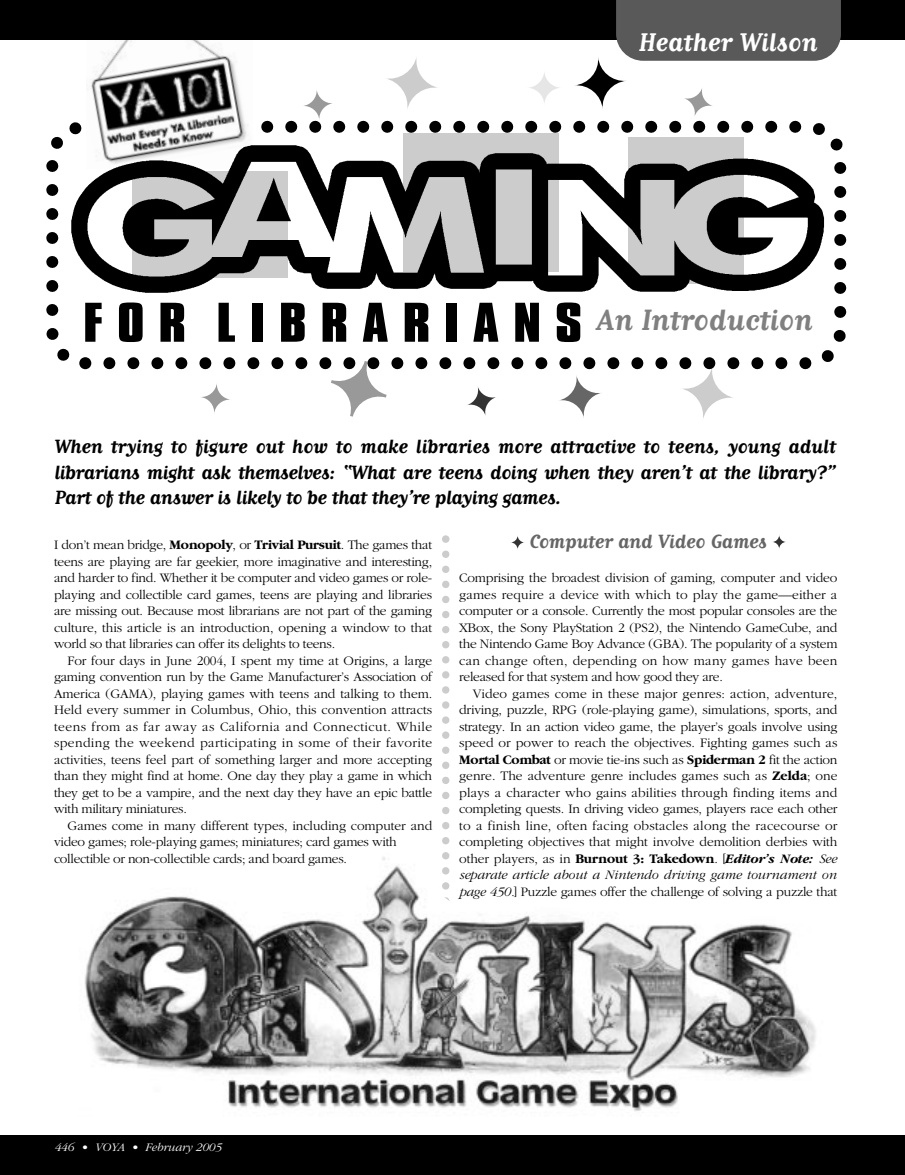
<style>
.page{position:relative;width:905px;height:1175px;background:#fff}
.page>*{position:absolute;margin:0;border:0;box-sizing:border-box;transform-origin:0 0}
.t1{font:700 34.5px "Matrix Script";color:#808080}
.t2{font:700 30px "Matrix Script";color:#fff}
.t3{font:700 22.5px/25.5px "Matrix Script";letter-spacing:-.02em;color:#000;text-align:justify}
.t4{font:700 22.5px "Matrix Script";letter-spacing:-.01em;color:#666}
.t5{font:300 13.5px/16.5px "Garamond";letter-spacing:-.02em;color:#000;text-align:justify}
.t6{font:italic 300 12px "Garamond";color:#fff}
.s1{font-family:"Compacta BT";font-size:48px;color:#000}
.s2{font-weight:700}
.s3{font-weight:700;font-style:italic}
.s4{font-style:italic}
</style>
<div class="page">
<svg style="left:331px;top:377px;width:55px;height:39px"></svg>
<svg style="left:680px;top:365px;width:55px;height:56px"></svg>
<svg style="left:57px;top:120px;width:786px;height:257px"></svg>
<svg style="left:79px;top:357px;width:12px;height:12px"></svg>
<img style="left:86px;top:39px;width:166px;height:83px">
<svg style="left:442px;top:535px;width:7px;height:310px"></svg>
<img style="left:46px;top:122px;width:801px;height:219px">
<svg style="left:574px;top:57px;width:52px;height:52px"></svg>
<svg style="left:683px;top:87px;width:30px;height:30px"></svg>
<svg style="left:384px;top:55px;width:55px;height:56px"></svg>
<svg style="left:558px;top:374px;width:44px;height:45px"></svg>
<svg style="left:200px;top:382px;width:31px;height:32px"></svg>
<svg style="left:466px;top:386px;width:31px;height:30px"></svg>
<svg style="left:526px;top:70px;width:35px;height:35px"></svg>
<svg style="left:302px;top:89px;width:32px;height:31px"></svg>
<img style="left:84px;top:852px;width:732px;height:259px">
<svg style="left:510px;top:535px;width:15px;height:14px"></svg>
<svg style="left:772px;top:535px;width:14px;height:14px"></svg>
<div style="left:0;top:0;width:904px;height:39px;background:#000"></div>
<div style="left:616px;top:0;width:224px;height:61px;background:#595959"></div>
<div style="left:0;top:1135px;width:904px;height:39px;background:#000"></div>
<h2 class="t2" style="left:638px;top:33px;width:180px">Heather Wilson</h2>
<h1 class="t1" style="left:83px;top:309px;width:731px"><span class="s1">FOR LIBRARIANS</span>An Introduction</h1>
<h3 class="t3" style="left:54px;top:436px;width:783px">When trying to figure out how to make libraries more attractive to teens, young adult librarians might ask themselves: “What are teens doing when they aren’t at the library?” Part of the answer is likely to be that they’re playing games.</h3>
<p class="t5" style="left:54px;top:538px;width:380px">I don’t mean bridge, <span class="s2">Monopoly</span>, or <span class="s2">Trivial Pursuit</span>. The games that teens are playing are far geekier, more imaginative and interesting, and harder to find. Whether it be computer and video games or role&shy;playing and collectible card games, teens are playing and libraries are missing out. Because most librarians are not part of the gaming culture, this article is an introduction, opening a window to that world so that libraries can offer its delights to teens.</p>
<p class="t5" style="left:54px;top:653px;width:379px;text-indent:14px">For four days in June 2004, I spent my time at Origins, a large gaming convention run by the Game Manufacturer’s Association of America (GAMA), playing games with teens and talking to them.<br>Held every summer in Columbus, Ohio, this convention attracts teens from as far away as California and Connecticut. While spending the weekend participating in some of their favorite activities, teens feel part of something larger and more accepting than they might find at home. One day they play a game in which they get to be a vampire, and the next day they have an epic battle with military miniatures.</p>
<p class="t5" style="left:54px;top:818px;width:380px;text-align:left;text-indent:14px">Games come in many different types, including computer and video games; role-playing games; miniatures; card games with collectible or non-collectible cards; and board games.</p>
<h3 class="t4" style="left:529px;top:535px;width:239px">Computer and Video Games</h3>
<p class="t5" style="left:459px;top:571px;width:380px">Comprising the broadest division of gaming, computer and video games require a device with which to play the game—either a computer or a console. Currently the most popular consoles are the XBox, the Sony PlayStation 2 (PS2), the Nintendo GameCube, and the Nintendo Game Boy Advance (GBA). The popularity of a system can change often, depending on how many games have been released for that system and how good they are.</p>
<p class="t5" style="left:459px;top:686px;width:380px;text-indent:14px">Video games come in these major genres: action, adventure, driving, puzzle, RPG (role-playing game), simulations, sports, and strategy. In an action video game, the player’s goals involve using speed or power to reach the objectives. Fighting games such as <span class="s2">Mortal Combat</span> or movie tie-ins such as <span class="s2">Spiderman 2</span> fit the action genre. The adventure genre includes games such as <span class="s2">Zelda</span>; one plays a character who gains abilities through finding items and completing quests. In driving video games, players race each other to a finish line, often facing obstacles along the racecourse or completing objectives that might involve demolition derbies with other players, as in <span class="s2">Burnout 3: Takedown</span>. [<span class="s3">Editor’s Note:</span> <span class="s4">See separate article about a Nintendo driving game tournament on page 450.</span>] Puzzle games offer the challenge of solving a puzzle that</p>
<p class="t6" style="left:54px;top:1142px;width:169px">446 • VOYA • February 2005</p>
</div>
